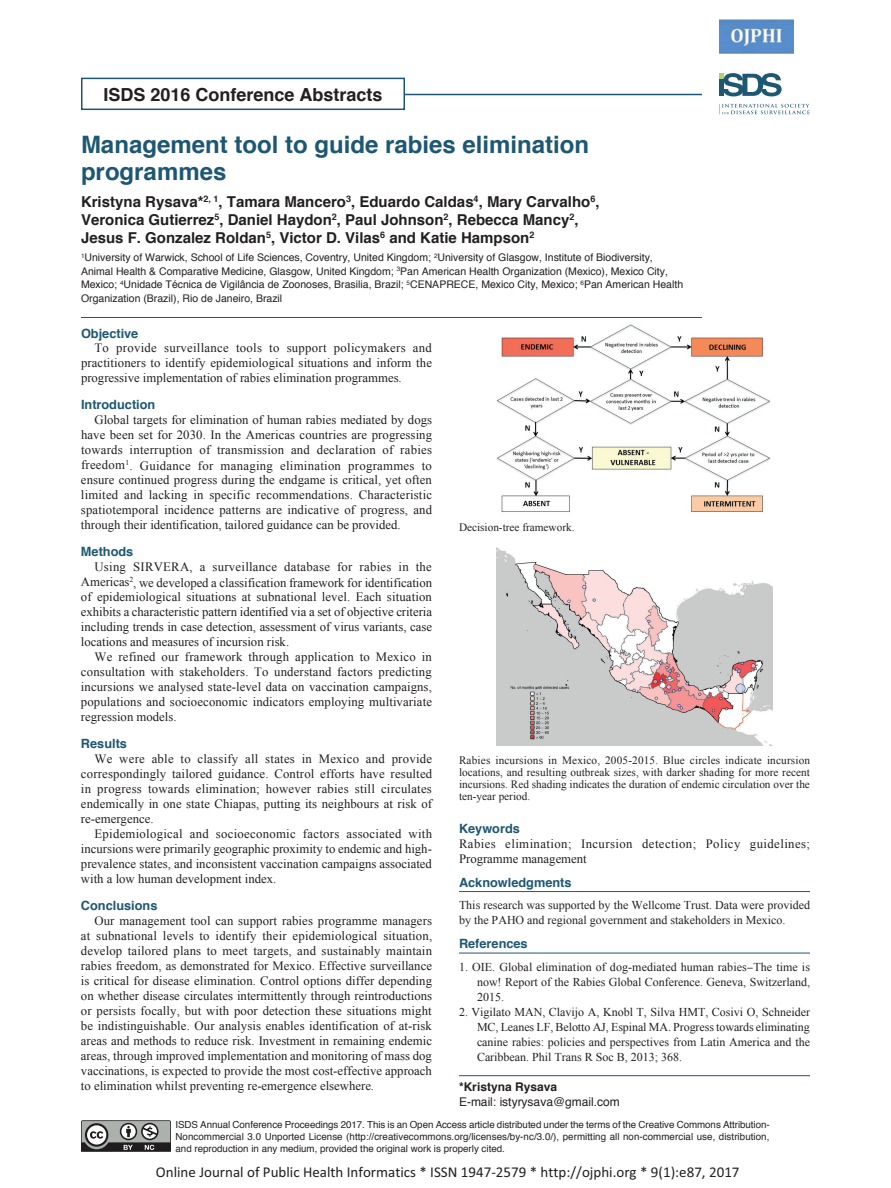
<style>
.page{position:relative;width:891px;height:1188px;background:#fff}
.page>*{position:absolute;margin:0;border:0;box-sizing:border-box;transform-origin:0 0}
.TITLE_P{font:700 24px/27px "Helvetica";color:#1d5773}
.t1{font:700 18px "Helvetica";color:#231f20}
.AUTHOR_P{font:700 15px/18px "Helvetica";color:#231f20}
.t2{font:15px "Calibri";color:#231f20}
.BODY_TEXT_P{font:12.75px/15px "Times New Roman";color:#231f20;text-align:justify}
.KEYWORD_TEXT_P{font:12.75px/15px "Times New Roman";letter-spacing:.035em;color:#231f20}
.BODY_HEAD_P{font:700 12.75px "Helvetica";color:#1d5773}
.ACKNOL_HEAD_P{font:700 12.75px "Helvetica";color:#1d5773}
.REF_HEAD_P{font:700 12.75px "Helvetica";color:#1d5773}
.KEYWORD_HEAD_P{font:700 12.75px "Helvetica";color:#1d5773}
.REF_TEXT_P{font:12px/15px "Times New Roman";color:#231f20;text-align:justify}
.ACKNOL_TEXT_P{font:12px/15px "Times New Roman";color:#231f20}
.CORR_EMAIL_P{font:12px "Helvetica";color:#231f20}
.CORR_NAME_P{font:700 12px "Helvetica";color:#231f20}
.CAPTION_P{font:11.25px/12px "Times New Roman";color:#231f20;text-align:justify}
.AFFIL_P{font:10.5px/13.5px "Helvetica";color:#231f20}
.t3{font:9.75px/12px "Helvetica";color:#231f20;text-align:justify}
</style>
<div class="page">
<svg style="left:81px;top:1120px;width:90px;height:32px;background:#80827f"></svg>
<hr style="left:399px;top:94px;width:303px;height:1px;background:#1d5773">
<div style="left:81px;top:78px;width:324px;height:32px;border:2px solid #1d5773"></div>
<svg style="left:719px;top:104px;width:91px;height:10px"></svg>
<svg style="left:719px;top:73px;width:63px;height:23px"></svg>
<hr style="left:81px;top:317px;width:621px;height:1px;background:#1d5773">
<hr style="left:459px;top:891px;width:351px;height:1px;background:#1d5773">
<hr style="left:459px;top:953px;width:351px;height:1px;background:#1d5773">
<hr style="left:459px;top:1075px;width:351px;height:1px;background:#1d5773">
<img style="left:497px;top:325px;width:273px;height:188px">
<img style="left:497px;top:547px;width:275px;height:199px">
<img style="left:719px;top:20px;width:75px;height:34px">
<h2 class="t1" style="left:103px;top:80px;width:281px">ISDS 2016 Conference Abstracts</h2>
<p class="TITLE_P" style="left:81px;top:131px;width:510px">Management tool to guide rabies elimination programmes</p>
<p class="AUTHOR_P" style="left:81px;top:193px;width:520px">Kristyna Rysava*<sup>2,</sup> <sup>1</sup>, Tamara Mancero<sup>3</sup>, Eduardo Caldas<sup>4</sup>, Mary Carvalho<sup>6</sup>,<br>Veronica Gutierrez<sup>5</sup>, Daniel Haydon<sup>2</sup>, Paul Johnson<sup>2</sup>, Rebecca Mancy<sup>2</sup>,<br>Jesus F. Gonzalez Roldan<sup>5</sup>, Victor D. Vilas<sup>6</sup> and Katie Hampson<sup>2</sup></p>
<p class="AFFIL_P" style="left:81px;top:251px;width:604px"><sup>1</sup>University of Warwick, School of Life Sciences, Coventry, United Kingdom; <sup>2</sup>University of Glasgow, Institute of Biodiversity, Animal Health &amp; Comparative Medicine, Glasgow, United Kingdom; <sup>3</sup>Pan American Health Organization (Mexico), Mexico City, Mexico; <sup>4</sup>Unidade Técnica de Vigilância de Zoonoses, Brasilia, Brazil; <sup>5</sup>CENAPRECE, Mexico City, Mexico; <sup>6</sup>Pan American Health Organization (Brazil), Rio de Janeiro, Brazil</p>
<p class="BODY_HEAD_P" style="left:81px;top:323px;width:59px">Objective</p>
<p class="BODY_TEXT_P" style="left:81px;top:341px;width:353px;text-indent:14px">To provide surveillance tools to support policymakers and practitioners to identify epidemiological situations and inform the progressive implementation of rabies elimination programmes.</p>
<p class="BODY_HEAD_P" style="left:81px;top:395px;width:76px">Introduction</p>
<p class="BODY_TEXT_P" style="left:81px;top:413px;width:353px;text-indent:14px">Global targets for elimination of human rabies mediated by dogs have been set for 2030. In the Americas countries are progressing towards interruption of transmission and declaration of rabies freedom<sup>1</sup>. Guidance for managing elimination programmes to ensure continued progress during the endgame is critical, yet often limited and lacking in specific recommendations. Characteristic spatiotemporal incidence patterns are indicative of progress, and through their identification, tailored guidance can be provided.</p>
<p class="BODY_HEAD_P" style="left:81px;top:542px;width:54px">Methods</p>
<p class="BODY_TEXT_P" style="left:81px;top:560px;width:353px;text-indent:14px">Using SIRVERA, a surveillance database for rabies in the Americas<sup>2</sup>, we developed a classification framework for identification of epidemiological situations at subnational level. Each situation exhibits a characteristic pattern identified via a set of objective criteria including trends in case detection, assessment of virus variants, case locations and measures of incursion risk.</p>
<p class="BODY_TEXT_P" style="left:81px;top:650px;width:353px;text-indent:14px">We refined our framework through application to Mexico in consultation with stakeholders. To understand factors predicting incursions we analysed state-level data on vaccination campaigns, populations and socioeconomic indicators employing multivariate regression models.</p>
<p class="BODY_HEAD_P" style="left:81px;top:734px;width:48px">Results</p>
<p class="BODY_TEXT_P" style="left:81px;top:751px;width:353px;text-indent:14px">We were able to classify all states in Mexico and provide correspondingly tailored guidance. Control efforts have resulted in progress towards elimination; however rabies still circulates endemically in one state Chiapas, putting its neighbours at risk of re-emergence.</p>
<p class="BODY_TEXT_P" style="left:81px;top:826px;width:353px;text-indent:14px">Epidemiological and socioeconomic factors associated with incursions were primarily geographic proximity to endemic and high&shy;prevalence states, and inconsistent vaccination campaigns associated with a low human development index.</p>
<p class="BODY_HEAD_P" style="left:81px;top:896px;width:78px">Conclusions</p>
<p class="BODY_TEXT_P" style="left:81px;top:913px;width:353px;text-indent:14px">Our management tool can support rabies programme managers at subnational levels to identify their epidemiological situation, develop tailored plans to meet targets, and sustainably maintain rabies freedom, as demonstrated for Mexico. Effective surveillance is critical for disease elimination. Control options differ depending on whether disease circulates intermittently through reintroductions or persists focally, but with poor detection these situations might be indistinguishable. Our analysis enables identification of at-risk areas and methods to reduce risk. Investment in remaining endemic areas, through improved implementation and monitoring of mass dog vaccinations, is expected to provide the most cost-effective approach to elimination whilst preventing re-emergence elsewhere.</p>
<p class="CAPTION_P" style="left:459px;top:521px;width:117px">Decision-tree framework.</p>
<p class="CAPTION_P" style="left:459px;top:754px;width:353px">Rabies incursions in Mexico, 2005-2015. Blue circles indicate incursion locations, and resulting outbreak sizes, with darker shading for more recent incursions. Red shading indicates the duration of endemic circulation over the ten-year period.</p>
<p class="KEYWORD_HEAD_P" style="left:459px;top:818px;width:62px">Keywords</p>
<p class="KEYWORD_TEXT_P" style="left:459px;top:836px;width:353px">Rabies elimination; Incursion detection; Policy guidelines;<br>Programme management</p>
<p class="ACKNOL_HEAD_P" style="left:459px;top:872px;width:114px">Acknowledgments</p>
<p class="ACKNOL_TEXT_P" style="left:459px;top:898px;width:353px">This research was supported by the Wellcome Trust. Data were provided by the PAHO and regional government and stakeholders in Mexico.</p>
<p class="REF_HEAD_P" style="left:459px;top:934px;width:70px">References</p>
<p class="REF_TEXT_P" style="left:477px;top:959px;width:335px;text-indent:-18px">1. OIE. Global elimination of dog-mediated human rabies−The time is now! Report of the Rabies Global Conference. Geneva, Switzerland, 2015.</p>
<p class="REF_TEXT_P" style="left:477px;top:1004px;width:335px;text-indent:-18px">2. Vigilato MAN, Clavijo A, Knobl T, Silva HMT, Cosivi O, Schneider MC, Leanes LF, Belotto AJ, Espinal MA. Progress towards eliminating canine rabies: policies and perspectives from Latin America and the Caribbean. Phil Trans R Soc B, 2013; 368.</p>
<p class="CORR_NAME_P" style="left:459px;top:1077px;width:100px">*Kristyna Rysava</p>
<p class="CORR_EMAIL_P" style="left:459px;top:1092px;width:162px">E-mail: istyrysava@gmail.com</p>
<p class="t3" style="left:176px;top:1119px;width:596px">ISDS Annual Conference Proceedings 2017. This is an Open Access article distributed under the terms of the Creative Commons Attribution-Noncommercial 3.0 Unported License (http://creativecommons.org/licenses/by-nc/3.0/), permitting all non-commercial use, distribution, and reproduction in any medium, provided the original work is properly cited.</p>
<p class="t2" style="left:156px;top:1163px;width:585px">Online Journal of Public Health Informatics * ISSN 1947-2579 * http://ojphi.org * 9(1):e87, 2017</p>
</div>
